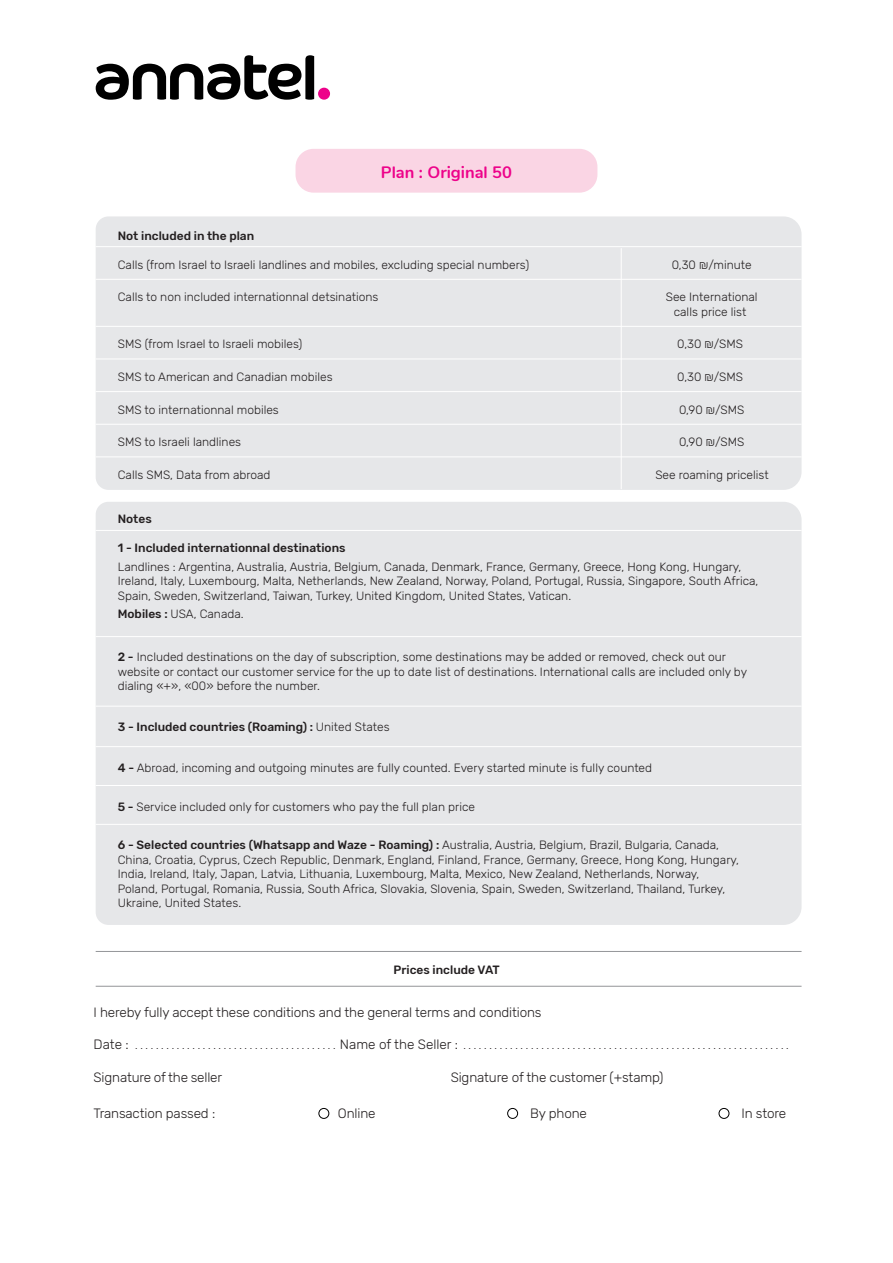
<style>
.page{position:relative;width:893px;height:1263px;background:#fff}
.page>*{position:absolute;margin:0;border:0;box-sizing:border-box;transform-origin:0 0}
.t1{font:700 16.5px "Nunito";color:#ed028a}
.t2{font:300 13.5px "Rubik";letter-spacing:-.01em;color:#231f20}
.t3{font:300 12px/14.4px "Rubik";color:#231f20}
.t4{font:500 12px "Rubik";color:#231f20}
.t5{font:300 10.5px "Rubik";color:#231f20}
.s1{font-weight:500}
.s2{font-weight:300}
.s3{font-size:13.5px}
</style>
<div class="page">
<svg style="left:96px;top:55px;width:218px;height:45px"></svg>
<div style="left:318px;top:88px;width:12px;height:12px;background:#ed028a;border-radius:50%"></div>
<div style="left:96px;top:216px;width:705px;height:274px;background:#e6e7e9"></div>
<div style="left:96px;top:502px;width:705px;height:423px;background:#e6e7e9"></div>
<hr style="left:96px;top:246px;width:705px;height:1px;background:#fff">
<hr style="left:96px;top:530px;width:705px;height:1px;background:#fff">
<hr style="left:96px;top:279px;width:705px;height:1px;background:#fff">
<hr style="left:96px;top:636px;width:705px;height:1px;background:#fff">
<hr style="left:96px;top:706px;width:705px;height:1px;background:#fff">
<hr style="left:96px;top:746px;width:705px;height:1px;background:#fff">
<hr style="left:96px;top:785px;width:705px;height:1px;background:#fff">
<hr style="left:96px;top:824px;width:705px;height:1px;background:#fff">
<hr style="left:96px;top:986px;width:705px;height:1px;background:#939598">
<hr style="left:96px;top:951px;width:705px;height:1px;background:#939598">
<hr style="left:96px;top:326px;width:705px;height:1px;background:#fff">
<hr style="left:96px;top:359px;width:705px;height:1px;background:#fff">
<hr style="left:96px;top:391px;width:705px;height:1px;background:#fff">
<hr style="left:96px;top:424px;width:705px;height:1px;background:#fff">
<hr style="left:96px;top:456px;width:705px;height:1px;background:#fff">
<hr style="left:621px;top:248px;width:1px;height:241px;background:#fff">
<div style="left:318px;top:1108px;width:11px;height:11px;border:1px solid #000;border-radius:50%"></div>
<div style="left:507px;top:1108px;width:11px;height:11px;border:1px solid #000;border-radius:50%"></div>
<div style="left:719px;top:1108px;width:10px;height:11px;border:1px solid #000;border-radius:50%"></div>
<div style="left:296px;top:149px;width:301px;height:44px;background:#fad5e4;border-radius:18px"></div>
<p class="t4" style="left:118px;top:228px;width:138px">Not included in the plan</p>
<h1 class="t1" style="left:381px;top:160px;width:133px">Plan : Original 50</h1>
<p class="t3" style="left:118px;top:258px;width:413px">Calls (from Israel to Israeli landlines and mobiles, excluding special numbers)</p>
<p class="t3" style="left:118px;top:290px;width:262px">Calls to non included internationnal detsinations</p>
<p class="t3" style="left:118px;top:337px;width:186px">SMS (from Israel to Israeli mobiles)</p>
<p class="t3" style="left:118px;top:370px;width:216px">SMS to American and Canadian mobiles</p>
<p class="t3" style="left:118px;top:402px;width:163px">SMS to internationnal mobiles</p>
<p class="t3" style="left:118px;top:435px;width:125px">SMS to Israeli landlines</p>
<p class="t3" style="left:118px;top:468px;width:154px">Calls SMS, Data from abroad</p>
<p class="t4" style="left:118px;top:512px;width:36px">Notes</p>
<p class="t3" style="left:672px;top:257px;width:81px">0,30 ₪/minute</p>
<p class="t3" style="left:666px;top:290px;width:93px;text-align:center">See International calls price list</p>
<p class="t3" style="left:677px;top:337px;width:67px">0,30 ₪/SMS</p>
<p class="t3" style="left:677px;top:370px;width:67px">0,30 ₪/SMS</p>
<p class="t3" style="left:679px;top:402px;width:67px">0,90 ₪/SMS</p>
<p class="t3" style="left:679px;top:435px;width:67px">0,90 ₪/SMS</p>
<p class="t3" style="left:655px;top:468px;width:115px">See roaming pricelist</p>
<p class="t4" style="left:118px;top:541px;width:229px">1 - Included internationnal destinations</p>
<p class="t3" style="left:118px;top:560px;width:642px">Landlines : Argentina, Australia, Austria, Belgium, Canada, Denmark, France, Germany, Greece, Hong Kong, Hungary,<br>Ireland, Italy, Luxembourg, Malta, Netherlands, New Zealand, Norway, Poland, Portugal, Russia, Singapore, South Africa,<br>Spain, Sweden, Switzerland, Taiwan, Turkey, United Kingdom, United States, Vatican.</p>
<p class="t3" style="left:118px;top:607px;width:126px"><span class="s1">Mobiles :</span> USA, Canada.</p>
<p class="t3" style="left:118px;top:650px;width:631px"><span class="s1">2 -</span> Included destinations on the day of subscription, some destinations may be added or removed, check out our website or contact our customer service for the up to date list of destinations. International calls are included only by dialing «+», «00» before the number.</p>
<p class="t4" style="left:118px;top:720px;width:273px">3 - Included countries (Roaming) : <span class="s2">United States</span></p>
<p class="t3" style="left:118px;top:761px;width:536px"><span class="s1">4 -</span> Abroad, incoming and outgoing minutes are fully counted. Every started minute is fully counted</p>
<p class="t3" style="left:118px;top:799px;width:359px"><span class="s1">5 -</span> Service included only for customers who pay the full plan price</p>
<p class="t3" style="left:118px;top:838px;width:623px"><span class="s1">6 - Selected countries (Whatsapp and Waze - Roaming) :</span> Australia, Austria, Belgium, Brazil, Bulgaria, Canada, China, Croatia, Cyprus, Czech Republic, Denmark, England, Finland, France, Germany, Greece, Hong Kong, Hungary, India, Ireland, Italy, Japan, Latvia, Lithuania, Luxembourg, Malta, Mexico, New Zealand, Netherlands, Norway, Poland, Portugal, Romania, Russia, South Africa, Slovakia, Slovenia, Spain, Sweden, Switzerland, Thailand, Turkey, Ukraine, United States.</p>
<p class="t4" style="left:394px;top:963px;width:108px">Prices include VAT</p>
<p class="t2" style="left:94px;top:1005px;width:449px">I hereby fully accept these conditions and the general terms and conditions</p>
<p class="t5" style="left:94px;top:1039px;width:691px"><span class="s3">Date :</span> . . . . . . . . . . . . . . . . . . . . . . . . . . . . . . . . . . . . . . <span class="s3">Name of the Seller :</span> . . . . . . . . . . . . . . . . . . . . . . . . . . . . . . . . . . . . . . . . . . . . . . . . . . . . . . . . . . . . . .</p>
<p class="t2" style="left:94px;top:1070px;width:130px">Signature of the seller</p>
<p class="t2" style="left:94px;top:1106px;width:123px">Transaction passed :</p>
<p class="t2" style="left:451px;top:1070px;width:214px">Signature of the customer (+stamp)</p>
<p class="t2" style="left:338px;top:1106px;width:39px">Online</p>
<p class="t2" style="left:530px;top:1106px;width:58px">By phone</p>
<p class="t2" style="left:741px;top:1106px;width:46px">In store</p>
</div>
